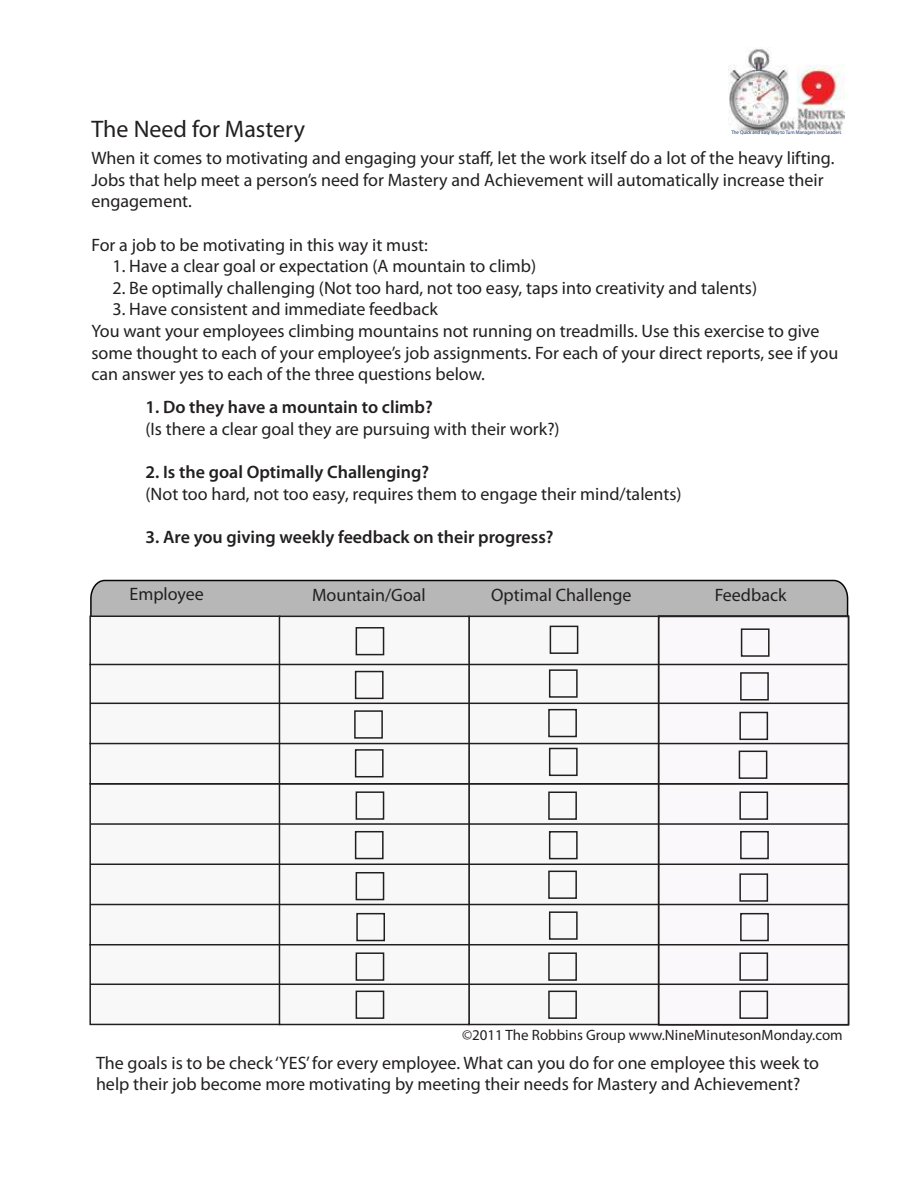
<style>
.page{position:relative;width:918px;height:1188px;background:#fff}
.page>*{position:absolute;margin:0;border:0;box-sizing:border-box;transform-origin:0 0}
.t1{font:24px "Myriad Pro";color:#221f1f}
.t2{font:18px/21.6px "Myriad Pro";color:#221f1f}
.t3{font:600 18px "Myriad Pro";color:#221f1f}
.t4{font:15px "Myriad Pro";color:#221f1f}
.t5{font:5.25px "Myriad Pro";color:#20376b;scale:.92 1}
</style>
<div class="page">
<img style="left:728px;top:48px;width:117px;height:87px">
<svg style="left:89px;top:579px;width:760px;height:37px;background:#afafaf"></svg>
<div style="left:90px;top:616px;width:190px;height:408px;background:#f8f8f9"></div>
<div style="left:89px;top:616px;width:192px;height:409px;border:2px solid #221f1f"></div>
<div style="left:469px;top:616px;width:190px;height:409px;background:#f8f8f9"></div>
<div style="left:468px;top:616px;width:191px;height:409px;border:2px solid #221f1f"></div>
<div style="left:279px;top:616px;width:190px;height:409px;background:#f8f8f9"></div>
<div style="left:279px;top:616px;width:191px;height:409px;border:2px solid #221f1f"></div>
<div style="left:659px;top:616px;width:189px;height:409px;background:#faf8fa"></div>
<div style="left:658px;top:616px;width:191px;height:409px;border:2px solid #221f1f"></div>
<div style="left:356px;top:627px;width:28px;height:28px;border:2px solid #221f1f"></div>
<hr style="left:90px;top:703px;width:758px;height:1px;background:#221f1f">
<hr style="left:89px;top:743px;width:759px;height:1px;background:#221f1f">
<hr style="left:89px;top:783px;width:759px;height:2px;background:#221f1f">
<hr style="left:91px;top:783px;width:758px;height:2px;background:#221f1f">
<hr style="left:91px;top:823px;width:758px;height:2px;background:#221f1f">
<hr style="left:90px;top:864px;width:759px;height:1px;background:#221f1f">
<hr style="left:90px;top:904px;width:758px;height:1px;background:#221f1f">
<hr style="left:89px;top:944px;width:759px;height:1px;background:#221f1f">
<hr style="left:90px;top:984px;width:758px;height:1px;background:#221f1f">
<hr style="left:89px;top:664px;width:759px;height:1px;background:#221f1f">
<div style="left:550px;top:626px;width:28px;height:28px;border:2px solid #221f1f"></div>
<div style="left:741px;top:628px;width:29px;height:29px;border:2px solid #221f1f"></div>
<div style="left:355px;top:671px;width:29px;height:28px;border:2px solid #221f1f"></div>
<div style="left:549px;top:669px;width:29px;height:29px;border:2px solid #221f1f"></div>
<div style="left:740px;top:672px;width:29px;height:29px;border:2px solid #221f1f"></div>
<div style="left:354px;top:710px;width:29px;height:29px;border:2px solid #221f1f"></div>
<div style="left:548px;top:709px;width:29px;height:28px;border:2px solid #221f1f"></div>
<div style="left:739px;top:712px;width:29px;height:28px;border:2px solid #221f1f"></div>
<div style="left:355px;top:749px;width:29px;height:28px;border:2px solid #221f1f"></div>
<div style="left:549px;top:748px;width:29px;height:28px;border:2px solid #221f1f"></div>
<div style="left:739px;top:751px;width:28px;height:28px;border:2px solid #221f1f"></div>
<div style="left:356px;top:791px;width:28px;height:29px;border:2px solid #221f1f"></div>
<div style="left:548px;top:792px;width:29px;height:28px;border:2px solid #221f1f"></div>
<div style="left:739px;top:792px;width:29px;height:28px;border:2px solid #221f1f"></div>
<div style="left:355px;top:831px;width:29px;height:28px;border:2px solid #221f1f"></div>
<div style="left:549px;top:831px;width:29px;height:28px;border:2px solid #221f1f"></div>
<div style="left:740px;top:831px;width:29px;height:28px;border:2px solid #221f1f"></div>
<div style="left:356px;top:872px;width:28px;height:28px;border:2px solid #221f1f"></div>
<div style="left:548px;top:871px;width:29px;height:28px;border:2px solid #221f1f"></div>
<div style="left:739px;top:873px;width:29px;height:29px;border:2px solid #221f1f"></div>
<div style="left:356px;top:913px;width:29px;height:28px;border:2px solid #221f1f"></div>
<div style="left:549px;top:911px;width:29px;height:29px;border:2px solid #221f1f"></div>
<div style="left:740px;top:913px;width:29px;height:28px;border:2px solid #221f1f"></div>
<div style="left:356px;top:952px;width:28px;height:29px;border:2px solid #221f1f"></div>
<div style="left:548px;top:952px;width:29px;height:29px;border:2px solid #221f1f"></div>
<div style="left:739px;top:952px;width:29px;height:29px;border:2px solid #221f1f"></div>
<div style="left:356px;top:991px;width:28px;height:28px;border:2px solid #221f1f"></div>
<div style="left:548px;top:991px;width:29px;height:28px;border:2px solid #221f1f"></div>
<div style="left:739px;top:991px;width:29px;height:28px;border:2px solid #221f1f"></div>
<h1 class="t1" style="left:92px;top:120px;width:215px">The Need for Mastery</h1>
<p class="t5" style="left:732px;top:131px;width:121px">The Quick and Easy Way to Turn Managers into Leaders</p>
<p class="t2" style="left:92px;top:149px;width:744px">When it comes to motivating and engaging your staff, let the work itself do a lot of the heavy lifting.<br>Jobs that help meet a person’s need for Mastery and Achievement will automatically increase their engagement.</p>
<p class="t2" style="left:92px;top:235px;width:338px">For a job to be motivating in this way it must:</p>
<p class="t2" style="left:113px;top:257px;width:425px">1. Have a clear goal or expectation (A mountain to climb)</p>
<p class="t2" style="left:113px;top:279px;width:646px">2. Be optimally challenging (Not too hard, not too easy, taps into creativity and talents)</p>
<p class="t2" style="left:92px;top:300px;width:748px;text-indent:21px">3. Have consistent and immediate feedback<br>You want your employees climbing mountains not running on treadmills. Use this exercise to give some thought to each of your employee’s job assignments. For each of your direct reports, see if you can answer yes to each of the three questions below.</p>
<p class="t3" style="left:146px;top:400px;width:289px">1. Do they have a mountain to climb?</p>
<p class="t2" style="left:146px;top:420px;width:416px">(Is there a clear goal they are pursuing with their work?)</p>
<p class="t3" style="left:146px;top:465px;width:285px">2. Is the goal Optimally Challenging?</p>
<p class="t2" style="left:146px;top:484px;width:538px">(Not too hard, not too easy, requires them to engage their mind/talents)</p>
<p class="t3" style="left:146px;top:530px;width:410px">3. Are you giving weekly feedback on their progress?</p>
<p class="t2" style="left:130px;top:584px;width:76px">Employee</p>
<p class="t2" style="left:312px;top:585px;width:115px">Mountain/Goal</p>
<p class="t2" style="left:491px;top:585px;width:142px">Optimal Challenge</p>
<p class="t2" style="left:715px;top:585px;width:73px">Feedback</p>
<p class="t4" style="left:462px;top:1029px;width:382px">©2011 The Robbins Group www.NineMinutesonMonday.com</p>
<p class="t2" style="left:96px;top:1053px;width:725px">The goals is to be check ‘YES’ for every employee. What can you do for one employee this week to help their job become more motivating by meeting their needs for Mastery and Achievement?</p>
</div>
